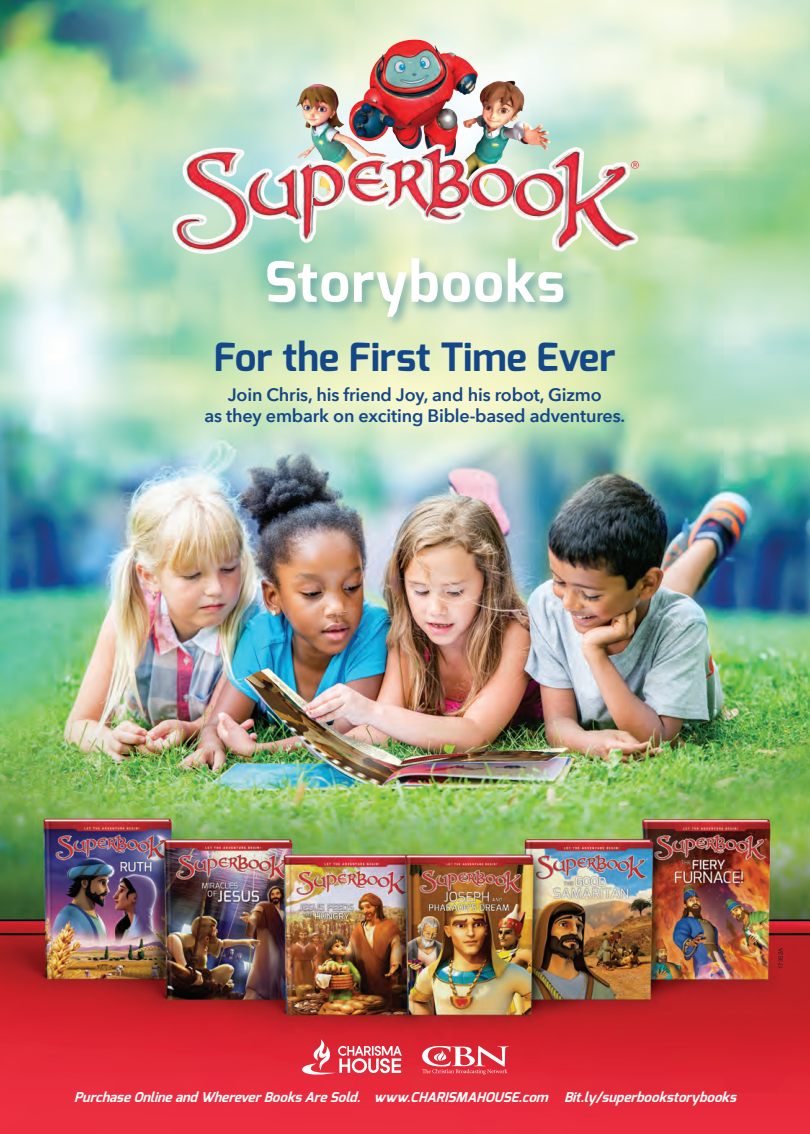
<style>
.page{position:relative;width:810px;height:1134px;background:#fff}
.page>*{position:absolute;margin:0;border:0;box-sizing:border-box;transform-origin:0 0}
.t1{font:700 55.5px "Exo";letter-spacing:.02em;color:#fff}
.t2{font:700 39px "Exo";color:#144788}
.t3{font:600 18px/21.6px "Avenir Next";letter-spacing:-.01em;color:#144788;text-align:center}
.t4{font:italic 700 13.5px "Exo";color:#fff}
.t5{font:6px "Arial";letter-spacing:.025em;color:#231f20}
</style>
<div class="page">
<img style="left:0;top:0;width:810px;height:1134px">
<img style="left:272px;top:7px;width:285px;height:126px">
<img style="left:169px;top:133px;width:473px;height:120px">
<div style="left:119px;top:253px;width:590px;height:261px;background:#fffac0;opacity:.75"></div>
<div style="left:264px;top:255px;width:312px;height:75px;background:#1e7593;opacity:.48"></div>
<svg style="left:301px;top:1039px;width:101px;height:36px"></svg>
<svg style="left:422px;top:1046px;width:87px;height:29px"></svg>
<p class="t1" style="left:265px;top:246px;width:302px">Storybooks</p>
<p class="t2" style="left:214px;top:332px;width:403px">For the First Time Ever</p>
<p class="t3" style="left:204px;top:383px;width:422px">Join Chris, his friend Joy, and his robot, Gizmo<br>as they embark on exciting Bible-based adventures.</p>
<p class="t5" style="left:777px;top:969px;width:23px;rotate:-90deg">17352A</p>
<p class="t4" style="left:74px;top:1088px;width:668px">PurchaseOnlineandWhereverBooksAreSold. www.CHARISMAHOUSE.com Bit.ly/superbookstorybooks</p>
</div>
